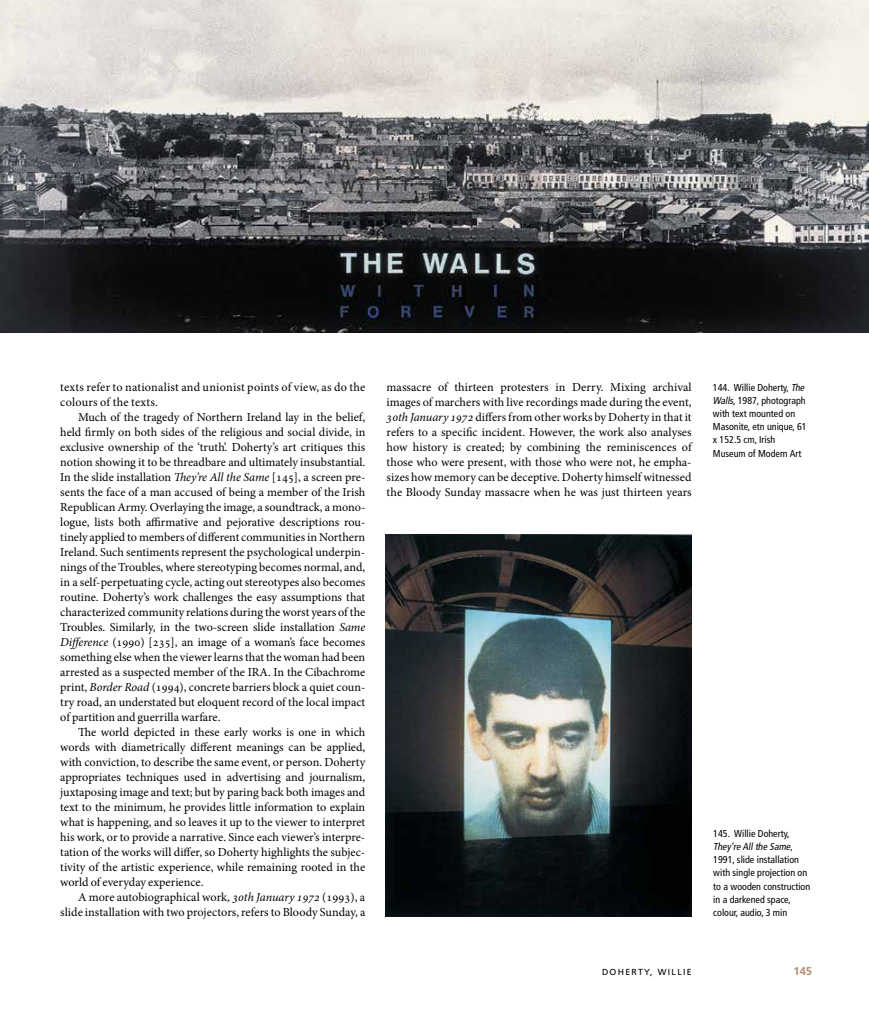
<style>
.page{position:relative;width:869px;height:1010px;background:#fff}
.page>*{position:absolute;margin:0;border:0;box-sizing:border-box;transform-origin:0 0}
.t1{font:12.25px/15px "Minion Pro";color:#000;text-align:justify}
.t2{font:700 11.25px "Frutiger LT Std";color:#ae8e71}
.t3{font:condensed 10px/13.1px "Frutiger LT Std";color:#000}
.t4{font:8.75px "Frutiger LT Std";letter-spacing:.15em;color:#000}
.s1{font-style:italic}
</style>
<div class="page">
<img style="left:0;top:0;width:868px;height:332px">
<img style="left:385px;top:535px;width:306px;height:381px">
<p class="t1" style="left:60px;top:380px;width:306px">texts refer to nationalist and unionist points of view, as do the colours of the texts.</p>
<p class="t1" style="left:60px;top:410px;width:306px;text-indent:18px">Much of the tragedy of Northern Ireland lay in the belief, held firmly on both sides of the religious and social divide, in exclusive ownership of the ‘truth’. Doherty’s art critiques this notion showing it to be threadbare and ultimately insubstantial.<br>In the slide installation <span class="s1">They’re All the Same</span> [145], a screen pre&shy;sents the face of a man accused of being a member of the Irish Republican Army. Overlaying the image, a soundtrack, a mono&shy;logue, lists both affirmative and pejorative descriptions rou&shy;tinely applied to members of different communities in Northern Ireland. Such sentiments represent the psychological underpin&shy;nings of the Troubles, where stereotyping becomes normal, and, in a self-perpetuating cycle, acting out stereotypes also becomes routine. Doherty’s work challenges the easy assumptions that characterized community relations during the worst years of the Troubles. Similarly, in the two-screen slide installation <span class="s1">Same Difference</span> (1990) [235], an image of a woman’s face becomes something else when the viewer learns that the woman had been arrested as a suspected member of the IRA. In the Cibachrome print, <span class="s1">Border Road</span> (1994), concrete barriers block a quiet coun&shy;try road, an understated but eloquent record of the local impact of partition and guerrilla warfare.</p>
<p class="t1" style="left:60px;top:725px;width:306px;text-indent:18px">The world depicted in these early works is one in which words with diametrically different meanings can be applied, with conviction, to describe the same event, or person. Doherty appropriates techniques used in advertising and journalism, juxtaposing image and text; but by paring back both images and text to the minimum, he provides little information to explain what is happening, and so leaves it up to the viewer to interpret his work, or to provide a narrative. Since each viewer’s interpre&shy;tation of the works will differ, so Doherty highlights the subjec&shy;tivity of the artistic experience, while remaining rooted in the world of everyday experience.</p>
<p class="t1" style="left:60px;top:890px;width:306px;text-align:right">A more autobiographical work, <span class="s1">30th January 1972</span> (1993), a slide installation with two projectors, refers to Bloody Sunday, a</p>
<p class="t1" style="left:386px;top:380px;width:306px">massacre of thirteen protesters in Derry. Mixing archival images of marchers with live recordings made during the event, <span class="s1">30th January 1972</span> differs from other works by Doherty in that it refers to a specific incident. However, the work also analyses how history is created; by combining the reminiscences of those who were present, with those who were not, he empha&shy;sizes how memory can be deceptive. Doherty himself witnessed the Bloody Sunday massacre when he was just thirteen years</p>
<p class="t3" style="left:712px;top:381px;width:95px">144. Willie Doherty, <span class="s1">The<br>Walls</span>, 1987, photograph with text mounted on<br>Masonite, etn unique, 61 x 152.5 cm, Irish<br>Museum of Modern Art</p>
<p class="t3" style="left:713px;top:827px;width:98px">145. Willie Doherty,<br><span class="s1">They ’re Allthe Same</span>,<br>1991, slide installation with single projection on to a wooden construction in a darkened space, colour, audio, 3 min</p>
<p class="t4" style="left:601px;top:966px;width:91px">DOHERTY, WILLIE</p>
<p class="t2" style="left:793px;top:964px;width:20px">145</p>
</div>
